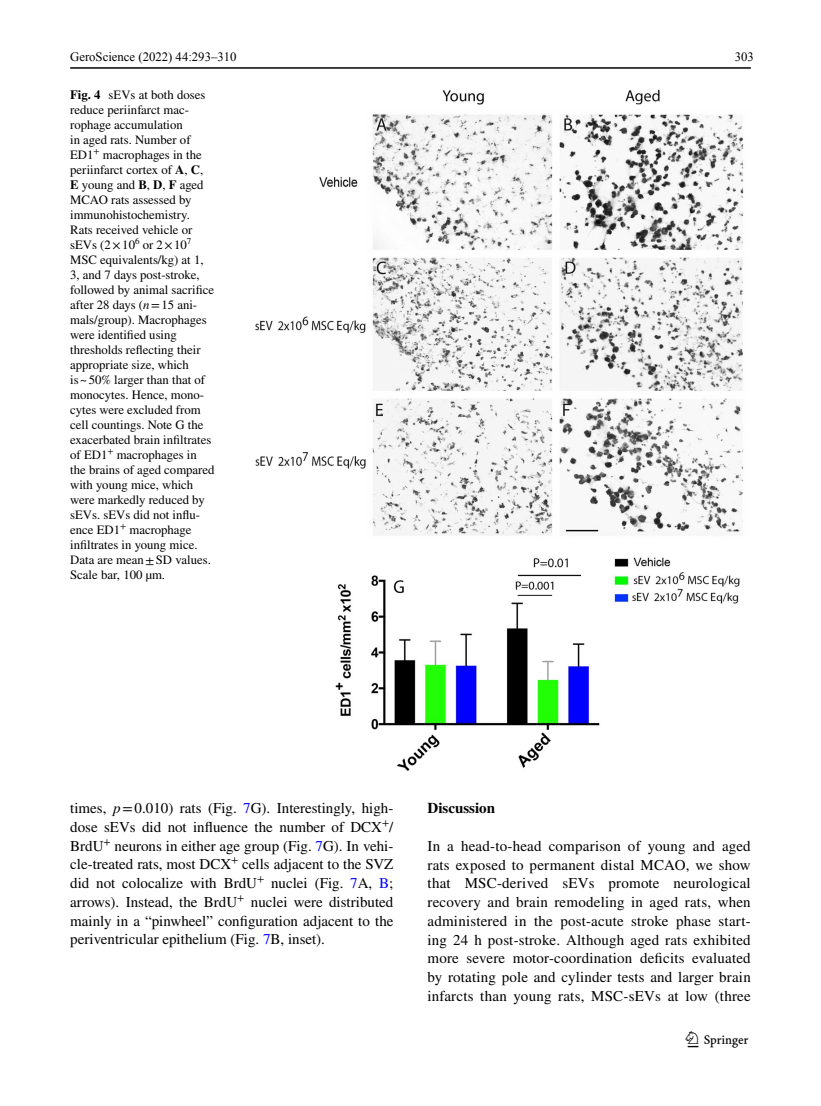
<style>
.page{position:relative;width:821px;height:1106px;background:#fff}
.page>*{position:absolute;margin:0;border:0;box-sizing:border-box;transform-origin:0 0}
.t1{font:22.5px "Springnew Regular 3";color:#000}
.t2{font:15px/18.8px "STIX";color:#000;text-align:justify}
.t3{font:700 15px "STIX";color:#000}
.t4{font:12.75px/15px "STIX";color:#000}
.t5{font:12.75px "Times New Roman";color:#000}
.s1{font-weight:700}
.s2{font-style:italic}
.s3{color:#00f}
</style>
<div class="page">
<hr style="left:70px;top:67px;width:680px;height:2px;background:#000">
<img style="left:255px;top:90px;width:489px;height:681px">
<p class="t5" style="left:70px;top:52px;width:168px">GeroScience (2022) 44:293–310</p>
<p class="t5" style="left:735px;top:52px;width:21px">303</p>
<p class="t4" style="left:70px;top:88px;width:146px"><span class="s1">Fig. 4</span> sEVs at both doses reduce periinfarct mac&shy;rophage accumulation<br>in aged rats. Number of<br>ED1<sup>+</sup> macrophages in the periinfarct cortex of <span class="s1">A</span>, <span class="s1">C</span>,<br><span class="s1">E</span> young and <span class="s1">B</span>, <span class="s1">D</span>, <span class="s1">F</span> aged<br>MCAO rats assessed by immunohistochemistry.<br>Rats received vehicle or sEVs (2× -10<sup>6</sup> or 2× -10<sup>7<br></sup>MSC equivalents/kg) at 1,<br>3, and 7 days post-stroke, followed by animal sacrifice after 28 days (<span class="s2">n</span>=15 ani&shy;mals/group). Macrophages were identified using thresholds reflecting their appropriate size, which is~50% larger than that of monocytes. Hence, mono&shy;cytes were excluded from cell countings. Note G the exacerbated brain infiltrates of ED1<sup>+</sup> macrophages in the brains of aged compared with young mice, which were markedly reduced by sEVs. sEVs did not influ&shy;ence ED1<sup>+</sup> macrophage infiltrates in young mice.<br>Data are mean±SD values.<br>Scale bar, 100 µm.</p>
<p class="t2" style="left:70px;top:799px;width:325px">times, <span class="s2">p</span>=0.010) rats (Fig. <span class="s3">7</span>G). Interestingly, high&shy;dose sEVs did not influence the number of DCX<sup>+</sup>/ BrdU<sup>+</sup> neurons in either age group (Fig. <span class="s3">7</span>G). In vehi&shy;cle-treated rats, most DCX<sup>+</sup> cells adjacent to the SVZ did not colocalize with BrdU<sup>+</sup> nuclei (Fig. <span class="s3">7</span>A, <span class="s3">B</span>; arrows). Instead, the BrdU<sup>+</sup> nuclei were distributed mainly in a “pinwheel” configuration adjacent to the periventricular epithelium (Fig. <span class="s3">7</span>B, inset).</p>
<p class="t3" style="left:427px;top:799px;width:69px">Discussion</p>
<p class="t2" style="left:427px;top:837px;width:325px">In a head-to-head comparison of young and aged rats exposed to permanent distal MCAO, we show that MSC-derived sEVs promote neurological recovery and brain remodeling in aged rats, when administered in the post-acute stroke phase start&shy;ing 24 h post-stroke. Although aged rats exhibited more severe motor-coordination deficits evaluated by rotating pole and cylinder tests and larger brain infarcts than young rats, MSC-sEVs at low (three</p>
<h1 class="t1" style="left:687px;top:1031px;width:62px">1 3</h1>
</div>
